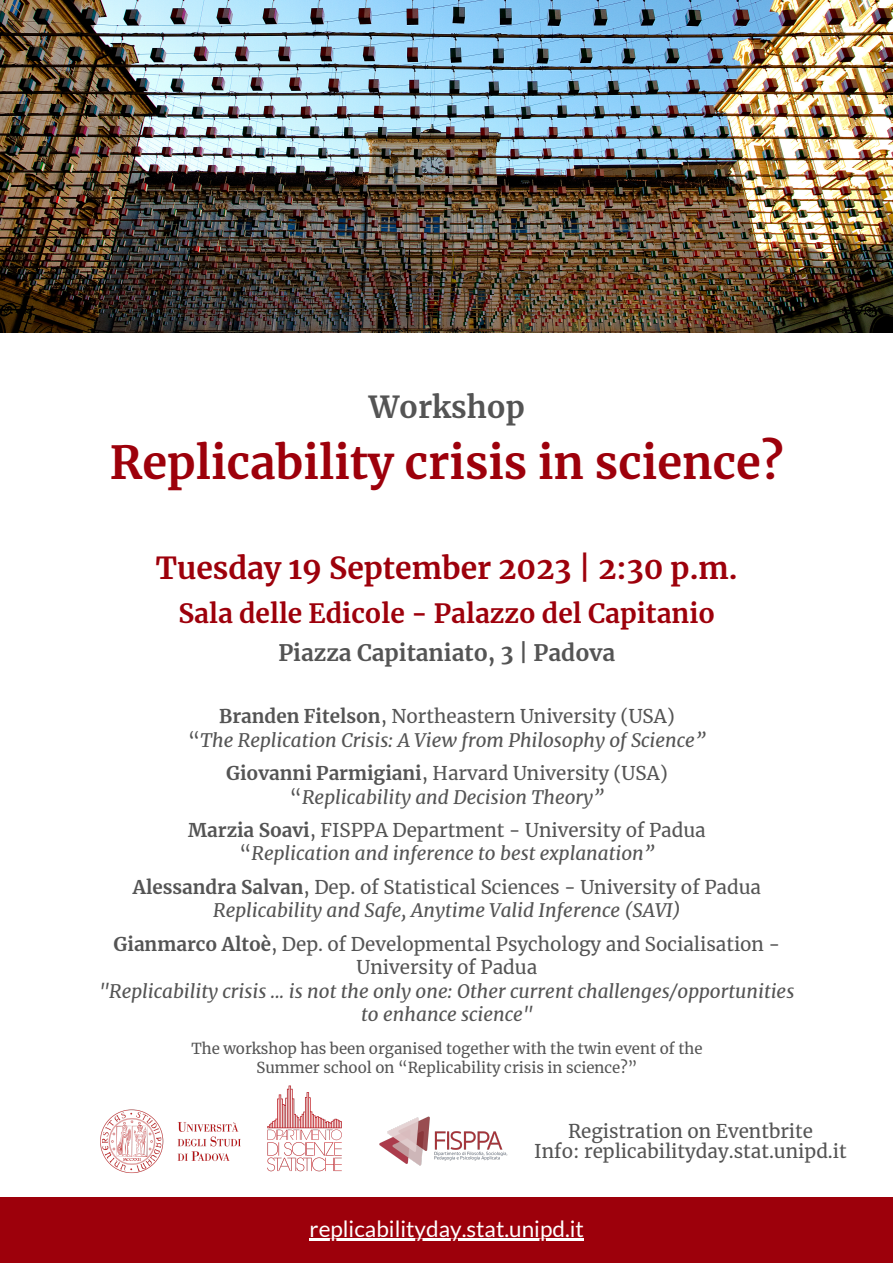
<style>
.page{position:relative;width:893px;height:1263px;background:#fff}
.page>*{position:absolute;margin:0;border:0;box-sizing:border-box;transform-origin:0 0}
.t1{font:700 45px "Merriweather";color:#9d000b}
.t2{font:700 30px "Merriweather";color:#9d000b}
.t3{font:700 30px "Merriweather";color:#545454}
.t4{font:700 26.25px "Merriweather";color:#9d000b}
.t5{font:22.5px "Lato";color:#fff}
.t6{font:700 22.5px "Merriweather";color:#545454}
.t7{font:18.75px/23.6px "Merriweather";color:#545454;text-align:center}
.t8{font:italic 18.75px/23.6px "Merriweather";color:#545454;text-align:center}
.t9{font:15px "Merriweather";color:#545454}
.s1{font-weight:700}
.s2{font-style:normal}
</style>
<div class="page">
<div style="left:0;top:1197px;width:893px;height:66px;background:#9d000b"></div>
<img style="left:100px;top:1109px;width:141px;height:65px">
<img style="left:267px;top:1085px;width:75px;height:87px">
<img style="left:0;top:0;width:893px;height:333px">
<img style="left:379px;top:1116px;width:129px;height:50px">
<hr style="left:309px;top:1239px;width:275px;height:2px;background:#fff">
<p class="t3" style="left:369px;top:388px;width:158px">Workshop</p>
<p class="t1" style="left:110px;top:435px;width:675px">Replicability crisis in science?</p>
<p class="t2" style="left:156px;top:549px;width:583px">Tuesday 19 September 2023 | 2:30 p.m.</p>
<p class="t4" style="left:178px;top:597px;width:538px">Sala delle Edicole - Palazzo del Capitanio</p>
<p class="t6" style="left:278px;top:638px;width:338px">Piazza Capitaniato, 3 | Padova</p>
<p class="t7" style="left:219px;top:705px;width:457px"><span class="s1">Branden Fitelson</span>, Northeastern University (USA)</p>
<p class="t8" style="left:188px;top:728px;width:519px"><span class="s2">“</span>The Replication Crisis: A View from Philosophy of Science”</p>
<p class="t7" style="left:226px;top:761px;width:443px"><span class="s1">Giovanni Parmigiani</span>, Harvard University (USA)</p>
<p class="t8" style="left:290px;top:785px;width:315px"><span class="s2">“</span>Replicability and Decision Theory”</p>
<p class="t7" style="left:188px;top:818px;width:519px"><span class="s1">Marzia Soavi</span>, FISPPA Department - University of Padua</p>
<p class="t8" style="left:239px;top:842px;width:417px"><span class="s2">“</span>Replication and inference to best explanation”</p>
<p class="t7" style="left:133px;top:875px;width:630px"><span class="s1">Alessandra Salvan</span>, Dep. of Statistical Sciences - University of Padua</p>
<p class="t8" style="left:213px;top:899px;width:469px">Replicability and Safe, Anytime Valid Inference (SAVI)</p>
<p class="t7" style="left:114px;top:932px;width:668px"><span class="s1">Gianmarco Altoè</span>, Dep. of Developmental Psychology and Socialisation -<br>University of Padua</p>
<p class="t8" style="left:100px;top:979px;width:696px">"Replicability crisis ... is not the only one: Other current challenges/opportunities to enhance science"</p>
<p class="t9" style="left:191px;top:1039px;width:512px">The workshop has been organised together with the twin event of the</p>
<p class="t9" style="left:256px;top:1058px;width:382px">Summer school on “Replicability crisis in science?”</p>
<p class="t7" style="left:568px;top:1119px;width:246px">Registration on Eventbrite</p>
<p class="t7" style="left:534px;top:1139px;width:314px">Info: replicabilityday.stat.unipd.it</p>
<p class="t5" style="left:309px;top:1215px;width:276px">replicabilityday.stat.unipd.it</p>
</div>
